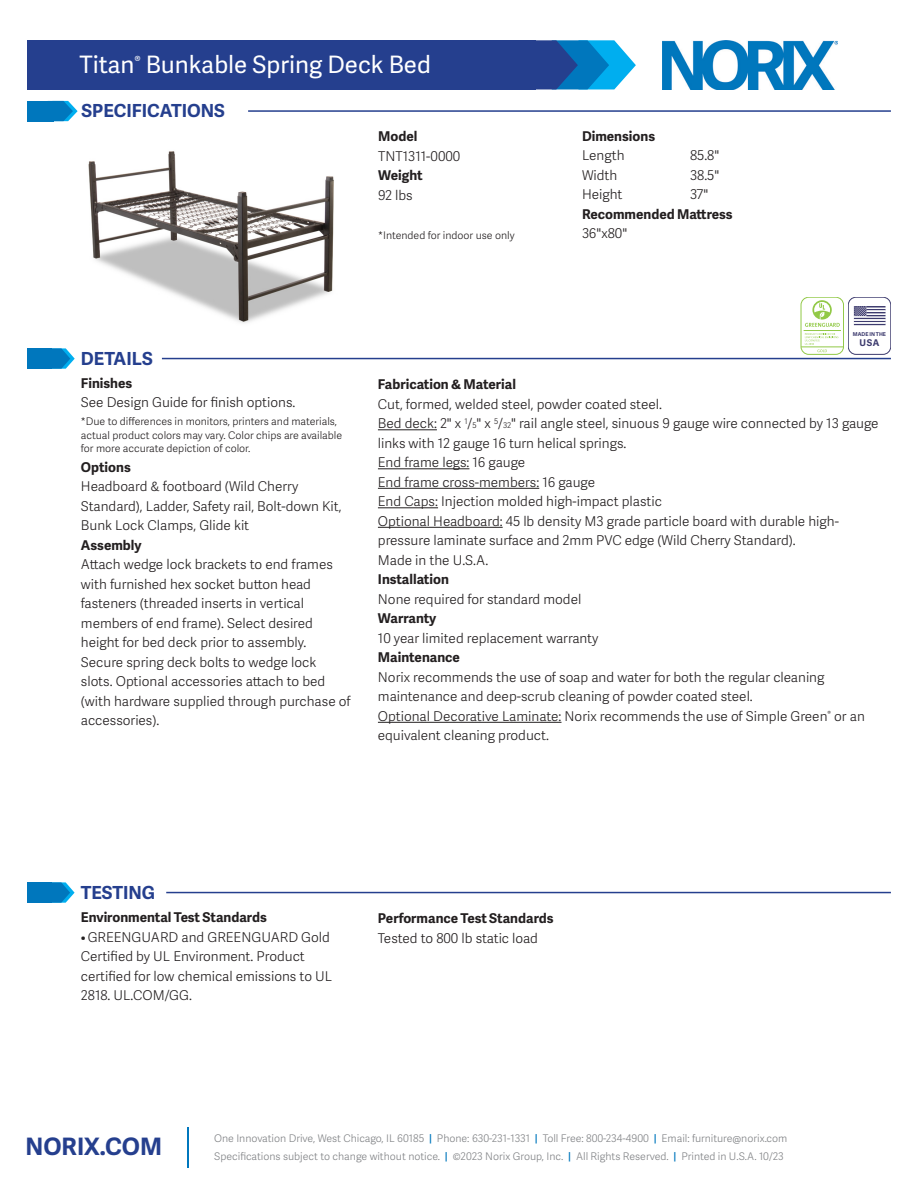
<style>
.page{position:relative;width:918px;height:1188px;background:#fff}
.page>*{position:absolute;margin:0;border:0;box-sizing:border-box;transform-origin:0 0}
.t1{font:24px "Adelle Sans";color:#fff}
.t2{font:700 24px "Adelle Sans";color:#253f8e}
.t3{font:700 18px "Adelle Sans";color:#253f8e}
.t4{font:300 13.5px/19.5px "Adelle Sans";color:#231f20}
.t5{font:700 13.5px "Adelle Sans";color:#231f20}
.t6{font:300 10.5px "Adelle Sans";color:#808285}
.t7{font:300 10.5px/13.5px "Adelle Sans";color:#231f20}
.t8{font:700 9.3px "Adelle Sans";color:#3d3b6e}
.t9{font:700 5.25px "Adelle Sans";color:#3d3b6e}
.s1{font-size:7.8px}
.s2{font-weight:600;color:#0077bd}
</style>
<div class="page">
<hr style="left:187px;top:1127px;width:2px;height:41px;background:#0077bd">
<img style="left:663px;top:40px;width:174px;height:50px">
<svg style="left:535px;top:40px;width:101px;height:49px;background:#2883c2"></svg>
<div style="left:27px;top:40px;width:508px;height:49px;background:#253f8e"></div>
<hr style="left:378px;top:429px;width:59px;height:1px;background:#231f20">
<hr style="left:378px;top:468px;width:91px;height:1px;background:#231f20">
<hr style="left:378px;top:488px;width:161px;height:1px;background:#231f20">
<hr style="left:378px;top:507px;width:60px;height:1px;background:#231f20">
<hr style="left:378px;top:527px;width:125px;height:1px;background:#231f20">
<hr style="left:378px;top:722px;width:184px;height:1px;background:#231f20">
<svg style="left:52px;top:348px;width:23px;height:21px"></svg>
<div style="left:27px;top:348px;width:25px;height:21px;background:#0077bd"></div>
<hr style="left:162px;top:358px;width:729px;height:1px;background:#253f8e">
<svg style="left:52px;top:882px;width:23px;height:21px"></svg>
<div style="left:27px;top:882px;width:25px;height:21px;background:#0077bd"></div>
<hr style="left:166px;top:892px;width:725px;height:1px;background:#253f8e">
<svg style="left:53px;top:101px;width:25px;height:20px"></svg>
<div style="left:27px;top:101px;width:26px;height:20px;background:#0077bd"></div>
<hr style="left:248px;top:110px;width:643px;height:2px;background:#253f8e">
<img style="left:88px;top:151px;width:246px;height:172px">
<div style="left:848px;top:297px;width:43px;height:58px;border:1px solid #3d3b6e;border-radius:8px"></div>
<svg style="left:854px;top:306px;width:32px;height:19px"></svg>
<div style="left:801px;top:297px;width:43px;height:58px;border:1px solid #92c947;border-radius:8px"></div>
<hr style="left:801px;top:347px;width:43px;height:1px;background:#92c947">
<hr style="left:804px;top:330px;width:37px;height:1px;background:#92c947">
<svg style="left:805px;top:300px;width:35px;height:27px"></svg>
<svg style="left:805px;top:333px;width:33px;height:19px"></svg>
<p class="t1" style="left:79px;top:48px;width:353px">Titan<sup>®</sup> Bunkable Spring Deck Bed</p>
<p class="t3" style="left:82px;top:98px;width:145px">SPECIFICATIONS</p>
<p class="t5" style="left:378px;top:127px;width:41px">Model</p>
<p class="t4" style="left:378px;top:146px;width:84px">TNT1311-0000</p>
<p class="t5" style="left:378px;top:166px;width:46px">Weight</p>
<p class="t4" style="left:378px;top:185px;width:36px">92 lbs</p>
<p class="t7" style="left:378px;top:228px;width:138px">*Intended for indoor use only</p>
<p class="t5" style="left:582px;top:126px;width:75px">Dimensions</p>
<p class="t4" style="left:582px;top:145px;width:44px">Length</p>
<p class="t4" style="left:690px;top:145px;width:31px">85.8"</p>
<p class="t4" style="left:582px;top:165px;width:37px">Width</p>
<p class="t4" style="left:690px;top:165px;width:31px">38.5"</p>
<p class="t4" style="left:582px;top:184px;width:42px">Height</p>
<p class="t4" style="left:690px;top:184px;width:20px">37"</p>
<p class="t5" style="left:582px;top:204px;width:152px">Recommended Mattress</p>
<p class="t4" style="left:582px;top:223px;width:47px">36"x80"</p>
<p class="t3" style="left:81px;top:346px;width:73px">DETAILS</p>
<p class="t5" style="left:81px;top:373px;width:53px">Finishes</p>
<p class="t4" style="left:81px;top:392px;width:216px">See Design Guide for finish options.</p>
<p class="t7" style="left:81px;top:415px;width:263px">*Due to differences in monitors, printers and materials, actual product colors may vary. Color chips are available for more accurate depiction of color.</p>
<p class="t5" style="left:81px;top:457px;width:51px">Options</p>
<p class="t4" style="left:81px;top:476px;width:262px">Headboard &amp; footboard (Wild Cherry<br>Standard), Ladder, Safety rail, Bolt-down Kit,<br>Bunk Lock Clamps, Glide kit</p>
<p class="t5" style="left:81px;top:535px;width:62px">Assembly</p>
<p class="t4" style="left:81px;top:554px;width:271px">Attach wedge lock brackets to end frames with furnished hex socket button head fasteners (threaded inserts in vertical members of end frame). Select desired height for bed deck prior to assembly.<br>Secure spring deck bolts to wedge lock slots. Optional accessories attach to bed (with hardware supplied through purchase of accessories).</p>
<p class="t9" style="left:853px;top:331px;width:35px">MADE IN THE</p>
<p class="t8" style="left:860px;top:336px;width:21px">USA</p>
<p class="t5" style="left:378px;top:375px;width:140px">Fabrication &amp; Material</p>
<p class="t4" style="left:378px;top:394px;width:286px">Cut, formed, welded steel, powder coated steel.</p>
<p class="t4" style="left:378px;top:413px;width:502px">Bed deck: 2" x <sup>1</sup>/<span class="s1">5</span>" x <sup>5</sup>/<span class="s1">32</span>" rail angle steel, sinuous 9 gauge wire connected by 13 gauge links with 12 gauge 16 turn helical springs.</p>
<p class="t4" style="left:378px;top:452px;width:149px">End frame legs: 16 gauge</p>
<p class="t4" style="left:378px;top:472px;width:219px">End frame cross-members: 16 gauge</p>
<p class="t4" style="left:378px;top:491px;width:286px">End Caps: Injection molded high-impact plastic</p>
<p class="t4" style="left:378px;top:511px;width:463px">Optional Headboard: 45 lb density M3 grade particle board with durable high&shy;pressure laminate surface and 2mm PVC edge (Wild Cherry Standard).</p>
<p class="t4" style="left:378px;top:550px;width:112px">Made in the U.S.A.</p>
<p class="t5" style="left:378px;top:570px;width:72px">Installation</p>
<p class="t4" style="left:378px;top:589px;width:205px">None required for standard model</p>
<p class="t5" style="left:378px;top:609px;width:60px">Warranty</p>
<p class="t4" style="left:378px;top:628px;width:222px">10 year limited replacement warranty</p>
<p class="t5" style="left:378px;top:648px;width:84px">Maintenance</p>
<p class="t4" style="left:378px;top:667px;width:448px">Norix recommends the use of soap and water for both the regular cleaning maintenance and deep-scrub cleaning of powder coated steel.</p>
<p class="t4" style="left:378px;top:706px;width:488px">Optional Decorative Laminate: Norix recommends the use of Simple Green<sup>®</sup> or an equivalent cleaning product.</p>
<p class="t3" style="left:81px;top:880px;width:76px">TESTING</p>
<p class="t5" style="left:81px;top:908px;width:187px">Environmental Test Standards</p>
<p class="t4" style="left:81px;top:927px;width:253px">•GREENGUARD and GREENGUARD Gold<br>Certified by UL Environment. Product certified for low chemical emissions to UL<br>2818. UL.COM/GG.</p>
<p class="t5" style="left:378px;top:909px;width:177px">Performance Test Standards</p>
<p class="t4" style="left:378px;top:928px;width:161px">Tested to 800 lb static load</p>
<h1 class="t2" style="left:26px;top:1129px;width:138px">NORIX.COM</h1>
<p class="t6" style="left:214px;top:1131px;width:575px">One Innovation Drive, West Chicago, IL 60185 <span class="s2">|</span> Phone: 630-231-1331 <span class="s2">|</span> Toll Free: 800-234-4900 <span class="s2">|</span> Email: furniture@norix.com</p>
<p class="t6" style="left:214px;top:1149px;width:571px">Specifications subject to change without notice. <span class="s2">|</span> ©2023 Norix Group, Inc. <span class="s2">|</span> All Rights Reserved. <span class="s2">|</span> Printed in U.S.A. 10/23</p>
</div>
